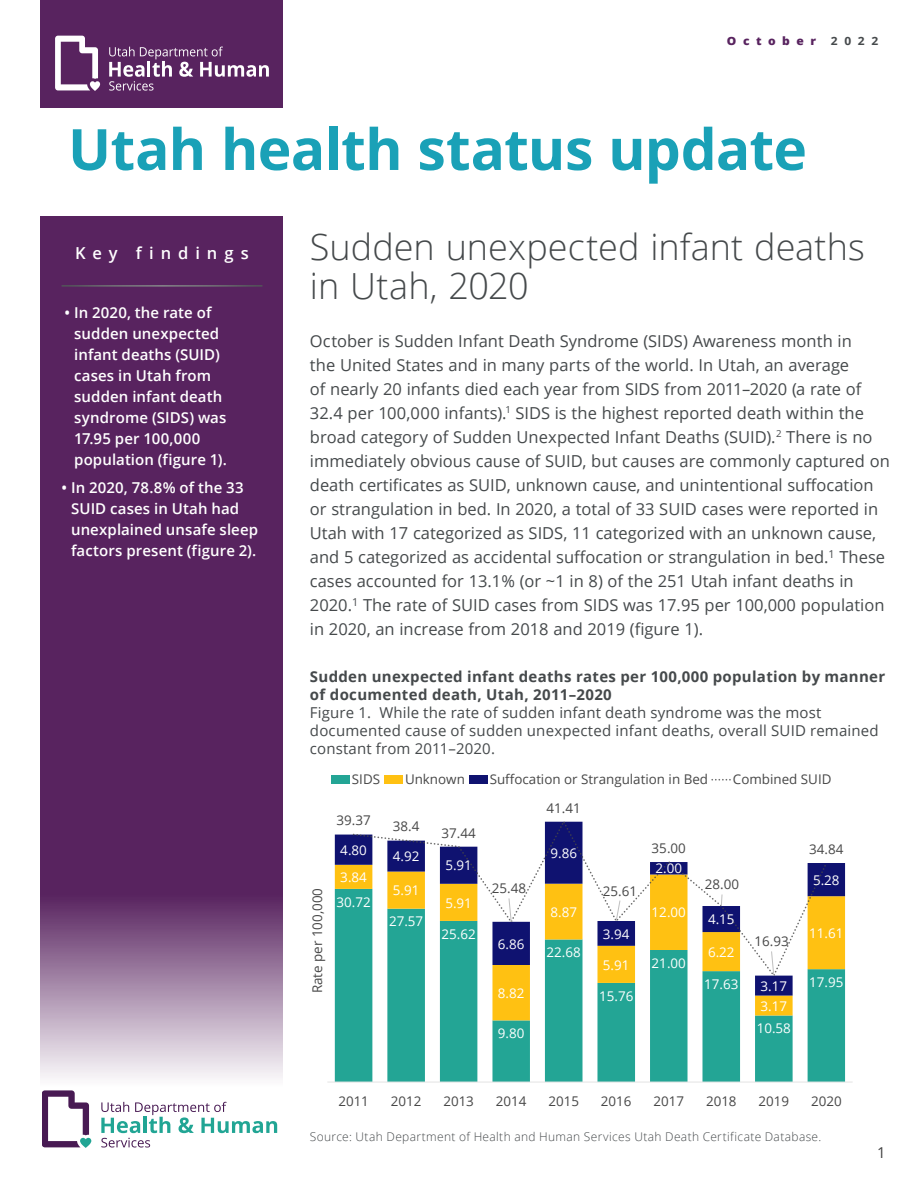
<style>
.page{position:relative;width:918px;height:1188px;background:#fff}
.page>*{position:absolute;margin:0;border:0;box-sizing:border-box;transform-origin:0 0}
.t1{font:700 57px "Open Sans";letter-spacing:-.01em;color:#1aa1b7}
.t2{font:300 36px/39px "Open Sans";color:#45494b}
.t3{font:16.5px/24px "Open Sans";color:#45494b}
.t4{font:600 16.5px "Open Sans";letter-spacing:.42em;color:#fff}
.t5{font:600 15px/21px "Open Sans";letter-spacing:.005em;color:#fff}
.t6{font:15px/18px "Open Sans";letter-spacing:.01em;color:#45494b}
.t7{font:700 15px/18px "Open Sans";letter-spacing:.02em;color:#45494b}
.t8{font:15px "Open Sans";color:#404040}
.t9{font:13.35px "Open Sans";color:#474747}
.t10{font:13.35px "Open Sans";color:#fff}
.t11{font:300 12px "Open Sans";letter-spacing:.025em;color:#45494b}
.t12{font:12px "Myriad Pro";color:#fff}
.t13{font:800 11.4px "Open Sans";letter-spacing:.54em;color:#58235f;scale:1.05 1}
.t14{font:700 11.4px "Open Sans";color:#45494b;scale:1.05 1}
</style>
<div class="page">
<svg style="left:40px;top:216px;width:243px;height:926px;background:#6d3e73"></svg>
<div style="left:40px;top:0;width:244px;height:108px;background:#58235f"></div>
<hr style="left:62px;top:285px;width:200px;height:2px;background:#fff">
<svg style="left:101px;top:1102px;width:176px;height:46px"></svg>
<svg style="left:42px;top:1091px;width:49px;height:57px"></svg>
<svg style="left:109px;top:47px;width:160px;height:44px"></svg>
<svg style="left:55px;top:36px;width:45px;height:55px"></svg>
<svg style="left:335px;top:1020px;width:510px;height:62px;fill:#23a595"></svg>
<svg style="left:335px;top:996px;width:510px;height:24px;fill:#23a595"></svg>
<svg style="left:335px;top:834px;width:510px;height:162px;fill:#23a595"></svg>
<hr style="left:327px;top:1082px;width:526px;height:1px;background:#e3e3e3">
<svg style="left:352px;top:821px;width:477px;height:158px"></svg>
<svg style="left:508px;top:898px;width:4px;height:24px"></svg>
<svg style="left:616px;top:900px;width:5px;height:22px"></svg>
<svg style="left:721px;top:894px;width:2px;height:13px"></svg>
<svg style="left:771px;top:951px;width:3px;height:25px"></svg>
<div style="left:331px;top:776px;width:19px;height:8px;background:#23a595"></div>
<div style="left:384px;top:776px;width:19px;height:8px;background:#ffc112"></div>
<div style="left:469px;top:776px;width:19px;height:8px;background:#0f1270"></div>
<svg style="left:712px;top:779px;width:19px;height:2px"></svg>
<p class="t13" style="left:727px;top:32px;width:86px">October</p>
<p class="t14" style="left:831px;top:33px;width:47px">2022</p>
<h1 class="t1" style="left:68px;top:109px;width:740px">Utah health status update</h1>
<p class="t4" style="left:75px;top:242px;width:175px">Key findings</p>
<p class="t5" style="left:74px;top:302px;width:154px;text-indent:-10px">• In 2020, the rate of sudden unexpected infant deaths (SUID) cases in Utah from sudden infant death syndrome (SIDS) was<br>17.95 per 100,000 population (figure 1).</p>
<p class="t5" style="left:71px;top:477px;width:189px;text-indent:-10px">• In 2020, 78.8% of the 33<br>SUID cases in Utah had unexplained unsafe sleep factors present (figure 2).</p>
<h2 class="t2" style="left:310px;top:226px;width:556px">Sudden unexpected infant deaths in Utah, 2020</h2>
<p class="t3" style="left:310px;top:328px;width:581px">October is Sudden Infant Death Syndrome (SIDS) Awareness month in<br>the United States and in many parts of the world. In Utah, an average<br>of nearly 20 infants died each year from SIDS from 2011–2020 (a rate of 32.4 per 100,000 infants).<sup>1</sup> SIDS is the highest reported death within the broad category of Sudden Unexpected Infant Deaths (SUID).<sup>2</sup> There is no immediately obvious cause of SUID, but causes are commonly captured on death certificates as SUID, unknown cause, and unintentional suffocation or strangulation in bed. In 2020, a total of 33 SUID cases were reported in Utah with 17 categorized as SIDS, 11 categorized with an unknown cause, and 5 categorized as accidental suffocation or strangulation in bed.<sup>1</sup> These cases accounted for 13.1% (or ~1 in 8) of the 251 Utah infant deaths in 2020.<sup>1</sup> The rate of SUID cases from SIDS was 17.95 per 100,000 population in 2020, an increase from 2018 and 2019 (figure 1).</p>
<p class="t7" style="left:310px;top:667px;width:577px">Sudden unexpected infant deaths rates per 100,000 population by manner of documented death, Utah, 2011–2020</p>
<p class="t6" style="left:310px;top:703px;width:570px">Figure 1. While the rate of sudden infant death syndrome was the most documented cause of sudden unexpected infant deaths, overall SUID remained constant from 2011–2020.</p>
<p class="t9" style="left:352px;top:770px;width:30px">SIDS</p>
<p class="t9" style="left:405px;top:770px;width:61px">Unknown</p>
<p class="t9" style="left:490px;top:770px;width:220px">Suffocation or Strangulation in Bed</p>
<p class="t9" style="left:733px;top:770px;width:100px">Combined SUID</p>
<p class="t12" style="left:733px;top:771px;width:6px">*</p>
<p class="t9" style="left:308px;top:993px;width:107px;rotate:-90deg">Rate per 100,000</p>
<p class="t9" style="left:336px;top:811px;width:36px">39.37</p>
<p class="t10" style="left:340px;top:841px;width:28px">4.80</p>
<p class="t10" style="left:340px;top:868px;width:28px">3.84</p>
<p class="t10" style="left:336px;top:893px;width:36px">30.72</p>
<p class="t9" style="left:393px;top:817px;width:28px">38.4</p>
<p class="t10" style="left:393px;top:847px;width:28px">4.92</p>
<p class="t10" style="left:393px;top:881px;width:28px">5.91</p>
<p class="t10" style="left:389px;top:912px;width:36px">27.57</p>
<p class="t9" style="left:442px;top:824px;width:36px">37.44</p>
<p class="t10" style="left:445px;top:856px;width:28px">5.91</p>
<p class="t10" style="left:445px;top:894px;width:28px">5.91</p>
<p class="t10" style="left:442px;top:925px;width:36px">25.62</p>
<p class="t9" style="left:492px;top:879px;width:36px">25.48</p>
<p class="t10" style="left:498px;top:935px;width:28px">6.86</p>
<p class="t10" style="left:498px;top:984px;width:28px">8.82</p>
<p class="t10" style="left:498px;top:1024px;width:28px">9.80</p>
<p class="t9" style="left:547px;top:799px;width:36px">41.41</p>
<p class="t10" style="left:550px;top:844px;width:28px">9.86</p>
<p class="t9" style="left:652px;top:839px;width:36px">35.00</p>
<p class="t9" style="left:809px;top:840px;width:36px">34.84</p>
<p class="t9" style="left:603px;top:882px;width:36px">25.61</p>
<p class="t10" style="left:655px;top:859px;width:28px">2.00</p>
<p class="t9" style="left:705px;top:875px;width:36px">28.00</p>
<p class="t10" style="left:813px;top:871px;width:28px">5.28</p>
<p class="t10" style="left:550px;top:903px;width:28px">8.87</p>
<p class="t10" style="left:652px;top:903px;width:36px">12.00</p>
<p class="t10" style="left:708px;top:910px;width:28px">4.15</p>
<p class="t10" style="left:547px;top:943px;width:36px">22.68</p>
<p class="t10" style="left:603px;top:925px;width:28px">3.94</p>
<p class="t10" style="left:603px;top:956px;width:28px">5.91</p>
<p class="t10" style="left:652px;top:954px;width:36px">21.00</p>
<p class="t10" style="left:708px;top:943px;width:28px">6.22</p>
<p class="t9" style="left:754px;top:932px;width:36px">16.93</p>
<p class="t10" style="left:809px;top:924px;width:36px">11.61</p>
<p class="t10" style="left:599px;top:987px;width:36px">15.76</p>
<p class="t10" style="left:704px;top:975px;width:36px">17.63</p>
<p class="t10" style="left:761px;top:977px;width:28px">3.17</p>
<p class="t10" style="left:761px;top:997px;width:28px">3.17</p>
<p class="t10" style="left:809px;top:973px;width:36px">17.95</p>
<p class="t10" style="left:757px;top:1019px;width:36px">10.58</p>
<p class="t9" style="left:338px;top:1092px;width:32px">2011</p>
<p class="t9" style="left:391px;top:1092px;width:32px">2012</p>
<p class="t9" style="left:443px;top:1092px;width:32px">2013</p>
<p class="t9" style="left:496px;top:1092px;width:32px">2014</p>
<p class="t9" style="left:548px;top:1092px;width:32px">2015</p>
<p class="t9" style="left:601px;top:1092px;width:32px">2016</p>
<p class="t9" style="left:653px;top:1092px;width:32px">2017</p>
<p class="t9" style="left:706px;top:1092px;width:32px">2018</p>
<p class="t9" style="left:759px;top:1092px;width:32px">2019</p>
<p class="t9" style="left:811px;top:1092px;width:32px">2020</p>
<p class="t11" style="left:310px;top:1129px;width:513px">Source: Utah Department of Health and Human Services Utah Death Certificate Database.</p>
<p class="t8" style="left:877px;top:1142px;width:10px">1</p>
</div>
